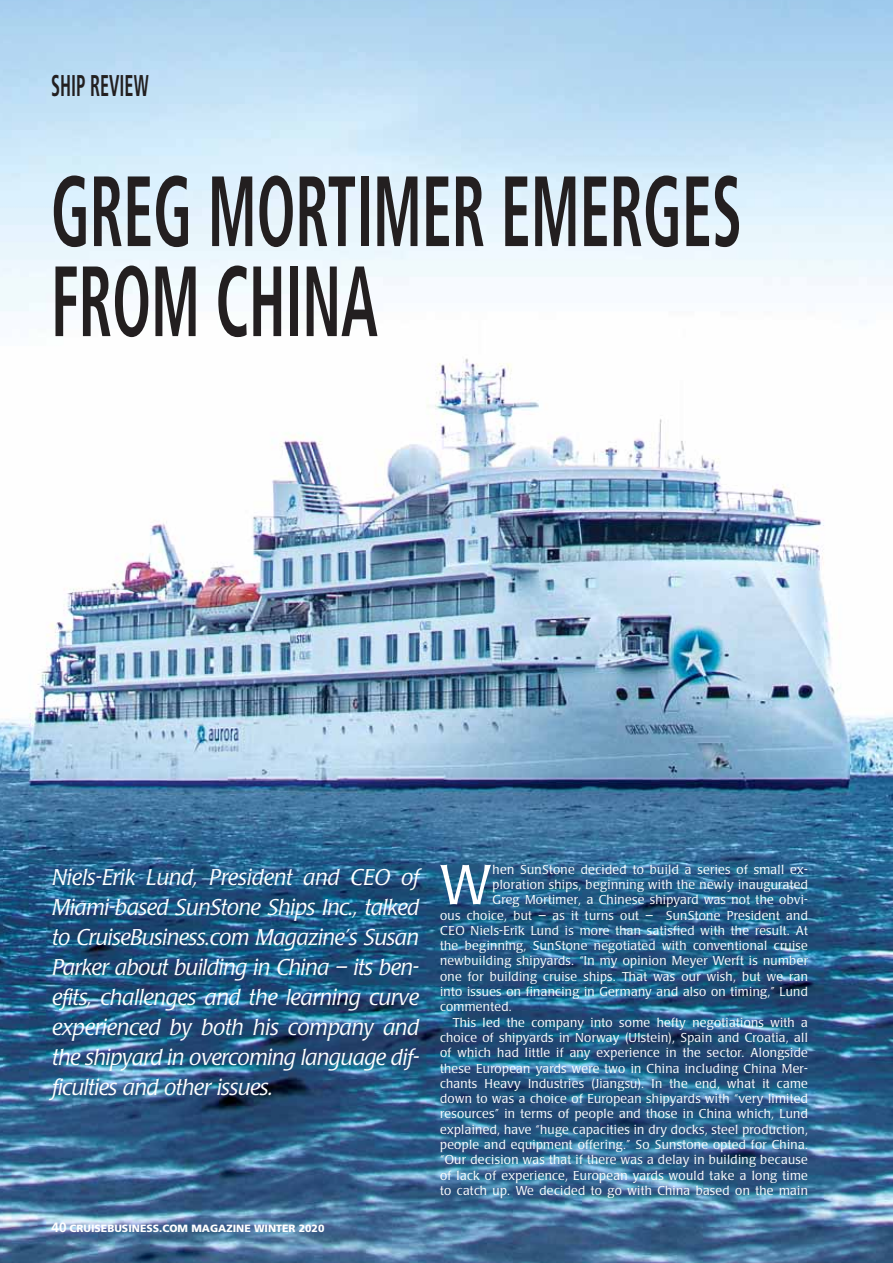
<style>
.page{position:relative;width:893px;height:1263px;background:#fff}
.page>*{position:absolute;margin:0;border:0;box-sizing:border-box;transform-origin:0 0}
.t1{font:700 condensed 99.75px/90px "Frutiger";color:#231f20;scale:.6 1}
.t2{font:300 55.65px "Poppl Laudatio";color:#fff}
.t3{font:700 condensed 30px "Frutiger";color:#231f20;scale:.6 1}
.t4{font:italic 300 22.5px/30px "Poppl Laudatio";letter-spacing:-.025em;color:#fff;text-align:justify}
.t5{font:300 12.75px "Poppl Laudatio";letter-spacing:.025em;color:#fff}
.t6{font:900 10.5px "Frutiger";color:#fff}
.s1{font-weight:700;font-size:13.5px}
</style>
<div class="page">
<img style="left:0;top:0;width:893px;height:1263px">
<h3 class="t3" style="left:51px;top:75px;width:164px">SHIP REVIEW</h3>
<h1 class="t1" style="left:51px;top:179px;width:1153px">GREG MORTIMER EMERGES<br>FROM CHINA</h1>
<p class="t4" style="left:52px;top:863px;width:369px">Niels-Erik Lund, President and CEO of Miami-based SunStone Ships Inc., talked to CruiseBusiness.com Magazine’s Susan Parker about building in China – its ben&shy;efits, challenges and the learning curve experienced by both his company and the shipyard in overcoming language dif&shy;ficulties and other issues.</p>
<p class="t6" style="left:51px;top:1225px;width:274px"><span class="s1">40</span> CRUISEBUSINESS.COM MAGAZINE WINTER 2020</p>
<h2 class="t2" style="left:440px;top:858px;width:53px">W</h2>
<p class="t5" style="left:493px;top:863px;width:317px">hen SunStone decided to build a series of small ex-</p>
<p class="t5" style="left:493px;top:878px;width:317px">ploration ships, beginning with the newly inaugurated</p>
<p class="t5" style="left:493px;top:894px;width:317px">Greg Mortimer, a Chinese shipyard was not the obvi-</p>
<p class="t5" style="left:440px;top:909px;width:369px">ous choice, but – as it turns out – SunStone President and</p>
<p class="t5" style="left:440px;top:924px;width:369px">CEO Niels-Erik Lund is more than satisfied with the result. At</p>
<p class="t5" style="left:440px;top:939px;width:369px">the beginning, SunStone negotiated with conventional cruise</p>
<p class="t5" style="left:440px;top:955px;width:369px">newbuilding shipyards. “In my opinion Meyer Werft is number</p>
<p class="t5" style="left:440px;top:970px;width:369px">one for building cruise ships. That was our wish, but we ran</p>
<p class="t5" style="left:440px;top:985px;width:369px">into issues on financing in Germany and also on timing,” Lund</p>
<p class="t5" style="left:440px;top:1001px;width:73px">commented.</p>
<p class="t5" style="left:453px;top:1016px;width:357px">This led the company into some hefty negotiations with a</p>
<p class="t5" style="left:440px;top:1031px;width:369px">choice of shipyards in Norway (Ulstein), Spain and Croatia, all</p>
<p class="t5" style="left:440px;top:1047px;width:369px">of which had little if any experience in the sector. Alongside</p>
<p class="t5" style="left:440px;top:1062px;width:369px">these European yards were two in China including China Mer-</p>
<p class="t5" style="left:440px;top:1077px;width:369px">chants Heavy Industries (Jiangsu). In the end, what it came</p>
<p class="t5" style="left:440px;top:1092px;width:369px">down to was a choice of European shipyards with “very limited</p>
<p class="t5" style="left:440px;top:1108px;width:369px">resources” in terms of people and those in China which, Lund</p>
<p class="t5" style="left:440px;top:1123px;width:369px">explained, have “huge capacities in dry docks, steel production,</p>
<p class="t5" style="left:440px;top:1138px;width:369px">people and equipment offering.” So Sunstone opted for China.</p>
<p class="t5" style="left:440px;top:1154px;width:369px">“Our decision was that if there was a delay in building because</p>
<p class="t5" style="left:440px;top:1169px;width:369px">of lack of experience, European yards would take a long time</p>
<p class="t5" style="left:440px;top:1184px;width:369px">to catch up. We decided to go with China based on the main</p>
</div>
